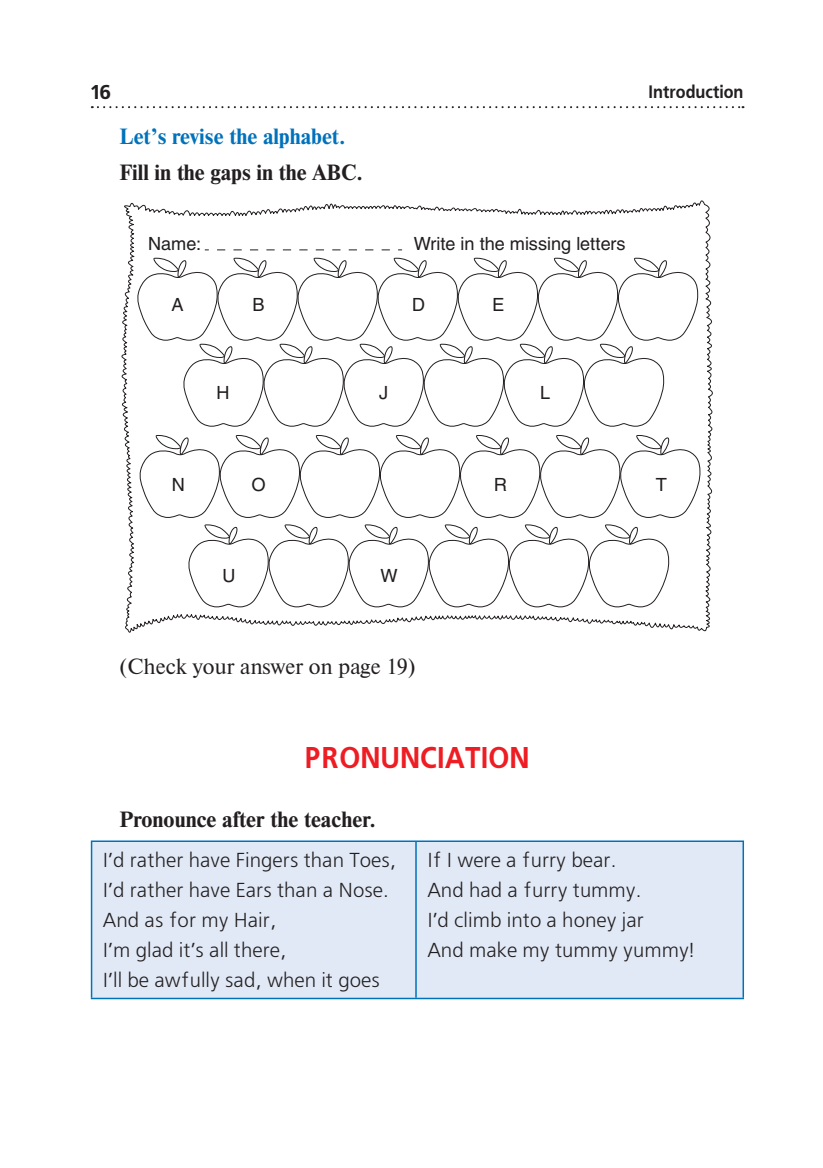
<style>
.page{position:relative;width:823px;height:1168px;background:#fff}
.page>*{position:absolute;margin:0;border:0;box-sizing:border-box;transform-origin:0 0}
.t1{font:700 30px "Free Set C";color:#ee1d23;scale:.9 1}
.t2{font:700 22px "Newton";color:#231f20}
.t3{font:22px "Newton";color:#231f20}
.t4{font:700 22px "Newton";color:#0072bc}
.t5{font:20.2px/30px "Free Set C";color:#231f20}
.t6{font:700 20px "Free Set C";color:#231f20}
.t7{font:18px "Helios";color:#231f20}
.t8{font:700 18px "Free Set C";color:#231f20;scale:.9 1}
</style>
<div class="page">
<svg style="left:92px;top:106px;width:651px;height:2px"></svg>
<svg style="left:121px;top:200px;width:591px;height:433px"></svg>
<div style="left:92px;top:842px;width:650px;height:156px;background:#e1e9f6"></div>
<hr style="left:91px;top:840px;width:325px;height:2px;background:#0072bc">
<hr style="left:91px;top:842px;width:1px;height:156px;background:#0072bc">
<hr style="left:91px;top:998px;width:325px;height:1px;background:#0072bc">
<hr style="left:416px;top:840px;width:327px;height:2px;background:#0072bc">
<hr style="left:415px;top:842px;width:1px;height:156px;background:#0072bc">
<hr style="left:742px;top:842px;width:1px;height:156px;background:#0072bc">
<hr style="left:416px;top:998px;width:327px;height:1px;background:#0072bc">
<p class="t6" style="left:91px;top:84px;width:22px">16</p>
<p class="t8" style="left:648px;top:84px;width:107px">Introduction</p>
<p class="t4" style="left:119px;top:128px;width:228px">Let’s revise the alphabet.</p>
<p class="t2" style="left:119px;top:164px;width:245px">Fill in the gaps in the ABC.</p>
<p class="t7" style="left:148px;top:237px;width:55px">Name:</p>
<p class="t7" style="left:413px;top:237px;width:213px">Write in the missing letters</p>
<p class="t7" style="left:171px;top:298px;width:14px">A</p>
<p class="t7" style="left:252px;top:298px;width:14px">B</p>
<p class="t7" style="left:412px;top:298px;width:14px">D</p>
<p class="t7" style="left:492px;top:298px;width:13px">E</p>
<p class="t7" style="left:216px;top:386px;width:15px">H</p>
<p class="t7" style="left:379px;top:386px;width:11px">J</p>
<p class="t7" style="left:539px;top:386px;width:12px">L</p>
<p class="t7" style="left:172px;top:478px;width:15px">N</p>
<p class="t7" style="left:251px;top:478px;width:16px">O</p>
<p class="t7" style="left:494px;top:478px;width:14px">R</p>
<p class="t7" style="left:655px;top:478px;width:13px">T</p>
<p class="t7" style="left:222px;top:569px;width:14px">U</p>
<p class="t7" style="left:380px;top:569px;width:19px">W</p>
<p class="t3" style="left:119px;top:658px;width:298px">(Check your answer on page 19)</p>
<h1 class="t1" style="left:304px;top:746px;width:251px">PRONUNCIATION</h1>
<p class="t2" style="left:119px;top:811px;width:258px">Pronounce after the teacher.</p>
<p class="t5" style="left:103px;top:847px;width:295px">I’d rather have Fingers than Toes,<br>I’d rather have Ears than a Nose.<br>And as for my Hair,<br>I’m glad it’s all there,<br>I’ll be awfully sad, when it goes</p>
<p class="t5" style="left:427px;top:847px;width:269px">If I were a furry bear.<br>And had a furry tummy.<br>I’d climb into a honey jar<br>And make my tummy yummy!</p>
</div>
